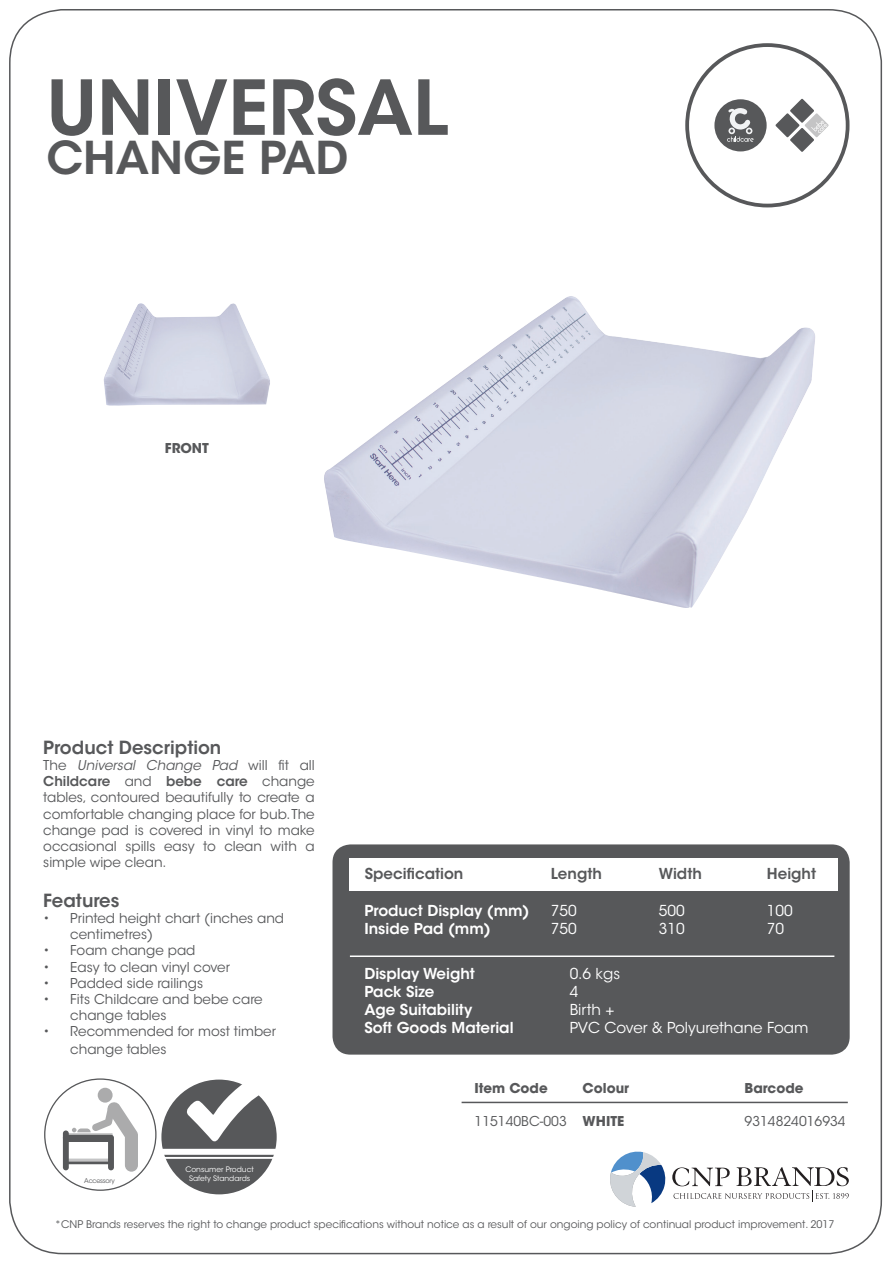
<style>
.page{position:relative;width:893px;height:1263px;background:#fff}
.page>*{position:absolute;margin:0;border:0;box-sizing:border-box;transform-origin:0 0}
.t1{font:600 75px "ITC Avant Garde Std";color:#57585a}
.t2{font:600 45px "ITC Avant Garde Std";color:#57585a}
.t3{font:600 18px "ITC Avant Garde Std";color:#57585a}
.t4{font:600 15px/18px "ITC Avant Garde Std";color:#fff}
.t5{font:15px/18px "ITC Avant Garde Std";color:#fff}
.t6{font:600 15px "ITC Avant Garde Std";color:#57585a}
.t7{font:13.5px/16.2px "ITC Avant Garde Std";color:#57585a}
.t8{font:700 13.5px "ITC Avant Garde Std";color:#57585a}
.t9{font:10.5px "ITC Avant Garde Std";color:#57585a}
.t10{font:7.5px/9px "ITC Avant Garde Std";color:#fff;text-align:center}
.t11{font:6.6px "ITC Avant Garde Std";letter-spacing:-.04em;color:#57585a}
.s1{font-style:italic}
.s2{font-weight:600}
.s3{font-weight:700}
</style>
<div class="page">
<svg style="left:610px;top:1151px;width:56px;height:56px"></svg>
<svg style="left:672px;top:1167px;width:177px;height:34px"></svg>
<hr style="left:462px;top:1102px;width:386px;height:1px;background:#57585a">
<div style="left:332px;top:844px;width:518px;height:210px;background:#57585a;border-radius:18px"></div>
<hr style="left:350px;top:955px;width:484px;height:2px;background:#fff">
<div style="left:350px;top:858px;width:488px;height:32px;background:#fff"></div>
<div style="left:161px;top:1079px;width:116px;height:115px;background:#57585a;border-radius:50%"></div>
<div style="left:161px;top:1149px;width:116px;height:6px;background:#fff"></div>
<hr style="left:161px;top:1157px;width:116px;height:2px;background:#fff">
<svg style="left:185px;top:1079px;width:77px;height:63px"></svg>
<div style="left:98px;top:1088px;width:15px;height:14px;background:#ababac;border-radius:50%"></div>
<svg style="left:63px;top:1101px;width:75px;height:71px"></svg>
<img style="left:324px;top:296px;width:491px;height:312px">
<img style="left:104px;top:303px;width:166px;height:103px">
<div style="left:685px;top:43px;width:164px;height:164px;border:4px solid #57585a;border-radius:50%"></div>
<svg style="left:805px;top:113px;width:24px;height:24px"></svg>
<svg style="left:811px;top:120px;width:16px;height:13px"></svg>
<svg style="left:790px;top:99px;width:24px;height:24px"></svg>
<svg style="left:775px;top:113px;width:24px;height:24px"></svg>
<svg style="left:790px;top:128px;width:24px;height:24px"></svg>
<div style="left:714px;top:99px;width:53px;height:52px;background:#57585a;border-radius:50%"></div>
<svg style="left:727px;top:108px;width:27px;height:34px"></svg>
<h1 class="t1" style="left:46px;top:60px;width:403px">UNIVERSAL</h1>
<h2 class="t2" style="left:46px;top:129px;width:304px">CHANGE PAD</h2>
<p class="t8" style="left:165px;top:439px;width:46px">FRONT</p>
<h3 class="t3" style="left:43px;top:736px;width:180px">Product Description</h3>
<p class="t7" style="left:43px;top:757px;width:273px;text-align:justify">The <span class="s1">Universal Change Pad</span> will fit all <span class="s2">Childcare</span> and <span class="s2">bebe care</span> change tables, contoured beautifully to create a comfortable changing place for bub. The change pad is covered in vinyl to make occasional spills easy to clean with a simple wipe clean.</p>
<h3 class="t3" style="left:43px;top:889px;width:78px">Features</h3>
<p class="t7" style="left:70px;top:910px;width:215px;text-indent:-27px">• Printed height chart (inches and centimetres)</p>
<p class="t7" style="left:43px;top:943px;width:154px">• Foam change pad</p>
<p class="t7" style="left:43px;top:959px;width:188px">• Easy to clean vinyl cover</p>
<p class="t7" style="left:43px;top:975px;width:161px">• Padded side railings</p>
<p class="t7" style="left:70px;top:991px;width:194px;text-indent:-27px">• Fits Childcare and bebe care change tables</p>
<p class="t7" style="left:70px;top:1023px;width:207px;line-height:18px;text-indent:-27px">• Recommended for most timber change tables</p>
<p class="t11" style="left:84px;top:1176px;width:32px">Accessory</p>
<p class="t10" style="left:185px;top:1164px;width:70px">Consumer Product<br>Safety Standards</p>
<p class="t6" style="left:365px;top:864px;width:100px">Specification</p>
<p class="t6" style="left:551px;top:864px;width:53px">Length</p>
<p class="t6" style="left:659px;top:864px;width:45px">Width</p>
<p class="t6" style="left:767px;top:864px;width:51px">Height</p>
<p class="t5" style="left:551px;top:902px;width:27px">750</p>
<p class="t5" style="left:659px;top:902px;width:27px">500</p>
<p class="t5" style="left:767px;top:902px;width:27px">100</p>
<p class="t5" style="left:551px;top:920px;width:27px">750</p>
<p class="t5" style="left:659px;top:920px;width:27px">310</p>
<p class="t5" style="left:767px;top:920px;width:19px">70</p>
<p class="t4" style="left:364px;top:901px;width:167px">Product Display (mm)<br>Inside Pad (mm)</p>
<p class="t4" style="left:364px;top:965px;width:151px">Display Weight<br>Pack Size<br>Age Suitability<br>Soft Goods Material</p>
<p class="t5" style="left:570px;top:965px;width:240px">0.6 kgs<br>4<br>Birth +<br>PVC Cover &amp; Polyurethane Foam</p>
<p class="t8" style="left:475px;top:1079px;width:75px">Item Code</p>
<p class="t8" style="left:583px;top:1079px;width:48px">Colour</p>
<p class="t8" style="left:745px;top:1079px;width:60px">Barcode</p>
<p class="t7" style="left:475px;top:1113px;width:151px">115140BC-003 <span class="s3">WHITE</span></p>
<p class="t7" style="left:745px;top:1113px;width:103px">9314824016934</p>
<p class="t9" style="left:55px;top:1218px;width:781px">*CNP Brands reserves the right to change product specifications without notice as a result of our ongoing policy of continual product improvement. 2017</p>
</div>
